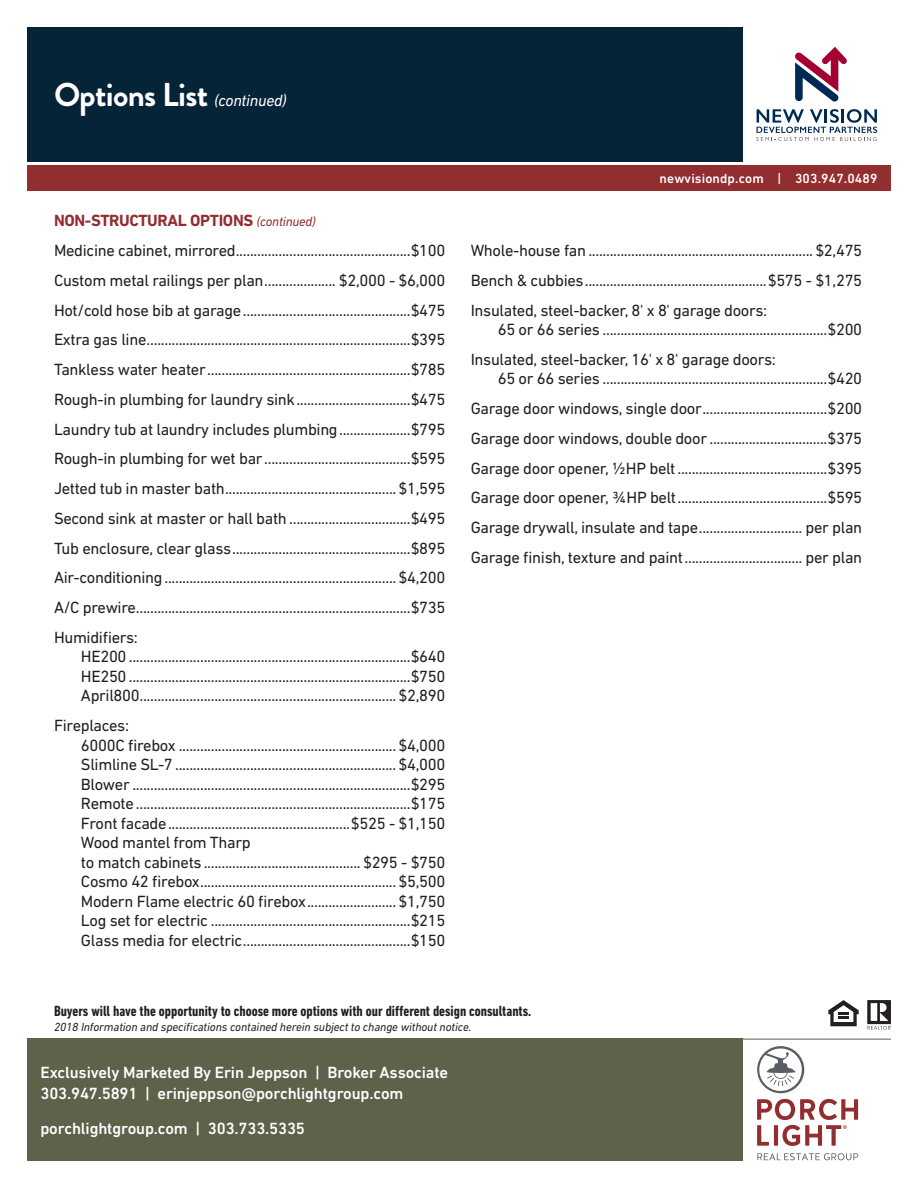
<style>
.page{position:relative;width:918px;height:1188px;background:#fff}
.page>*{position:absolute;margin:0;border:0;box-sizing:border-box;transform-origin:0 0}
.t1{font:700 33px "Brandon Grotesque";letter-spacing:-.02em;color:#fff}
.t2{font:16.5px/29.7px "DIN Next LT Pro";letter-spacing:-.02em;color:#231f20}
.t3{font:500 16.5px/21px "DIN Next LT Pro";letter-spacing:-.01em;color:#fff}
.t4{font:700 condensed 15px "DIN Next LT Pro";color:#231f20}
.t5{font:500 13.5px "DIN Next LT Pro";letter-spacing:.01em;color:#fff}
.t6{font:italic 12px "DIN Next LT Pro";letter-spacing:-.01em;color:#231f20}
.s1{font-family:"DIN Next LT Pro";font-weight:400;font-style:italic;font-size:16.5px}
.s2{font-weight:700;color:#922d30}
.s3{font-style:italic;font-size:13.5px;color:#922d30}
</style>
<div class="page">
<div style="left:27px;top:1039px;width:716px;height:122px;background:#60614b"></div>
<svg style="left:867px;top:1000px;width:24px;height:30px"></svg>
<svg style="left:828px;top:1000px;width:31px;height:26px"></svg>
<hr style="left:27px;top:1039px;width:864px;height:1px;background:#60614b">
<div style="left:27px;top:27px;width:716px;height:134px;background:#052438"></div>
<div style="left:27px;top:165px;width:864px;height:26px;background:#922d30"></div>
<svg style="left:795px;top:47px;width:52px;height:55px"></svg>
<svg style="left:756px;top:109px;width:121px;height:32px"></svg>
<svg style="left:757px;top:1046px;width:47px;height:47px"></svg>
<svg style="left:757px;top:1153px;width:101px;height:7px"></svg>
<svg style="left:757px;top:1099px;width:101px;height:47px"></svg>
<h1 class="t1" style="left:54px;top:71px;width:234px">Options List <span class="s1">(continued)</span></h1>
<p class="t2" style="left:54px;top:206px;width:393px"><span class="s2">NON-STRUCTURAL OPTIONS</span> <span class="s3">(continued)<br></span>Medicine cabinet, mirrored.................................................$100<br>Custom metal railings per plan.................... $2,000 - $6,000<br>Hot/cold hose bib at garage...............................................$475<br>Extra gas line..........................................................................$395<br>Tankless water heater.........................................................$785<br>Rough-in plumbing for laundry sink................................$475<br>Laundry tub at laundry includes plumbing....................$795<br>Rough-in plumbing for wet bar.........................................$595<br>Jetted tub in master bath................................................$1,595<br>Second sink at master or hall bath ..................................$495<br>Tub enclosure, clear glass..................................................$895<br>Air-conditioning.................................................................$4,200<br>A/C prewire.............................................................................$735<br>Humidifiers:</p>
<p class="t2" style="left:81px;top:647px;width:366px;line-height:19.5px;text-align:justify">HE200 ...............................................................................$640<br>HE250 ...............................................................................$750<br>April800........................................................................$2,890</p>
<p class="t2" style="left:81px;top:716px;width:366px;line-height:19.5px;text-indent:-27px">Fireplaces:<br>6000C firebox .............................................................$4,000<br>Slimline SL-7 ..............................................................$4,000<br>Blower ..............................................................................$295<br>Remote.............................................................................$175<br>Front facade...................................................$525 - $1,150<br>Wood mantel from Tharp<br>to match cabinets............................................ $295 - $750<br>Cosmo 42 firebox.......................................................$5,500<br>Modern Flame electric 60 firebox.........................$1,750<br>Log set for electric ........................................................$215<br>Glass media for electric...............................................$150</p>
<p class="t5" style="left:660px;top:171px;width:219px">newvisiondp.com | 303.947.0489</p>
<p class="t2" style="left:471px;top:235px;width:393px;text-align:justify">Whole-house fan...............................................................$2,475<br>Bench &amp; cubbies...................................................$575 - $1,275<br>Insulated, steel-backer, 8' x 8' garage doors:</p>
<p class="t2" style="left:471px;top:314px;width:393px;text-indent:27px">65 or 66 series ...............................................................$200<br>Insulated, steel-backer, 16' x 8' garage doors:</p>
<p class="t2" style="left:471px;top:364px;width:393px;text-align:justify;text-indent:27px">65 or 66 series ...............................................................$420<br>Garage door windows, single door...................................$200<br>Garage door windows, double door .................................$375<br>Garage door opener, ½HP belt..........................................$395<br>Garage door opener, ¾HP belt..........................................$595<br>Garage drywall, insulate and tape............................. per plan Garage finish, texture and paint................................. per plan</p>
<p class="t4" style="left:54px;top:1002px;width:479px">Buyers will have the opportunity to choose more options with our different design consultants.</p>
<p class="t6" style="left:54px;top:1020px;width:419px">2018 Information and specifications contained herein subject to change without notice.</p>
<p class="t3" style="left:40px;top:1062px;width:409px">Exclusively Marketed By Erin Jeppson | Broker Associate<br>303.947.5891 | erinjeppson@porchlightgroup.com</p>
<p class="t3" style="left:40px;top:1118px;width:266px">porchlightgroup.com | 303.733.5335</p>
</div>
